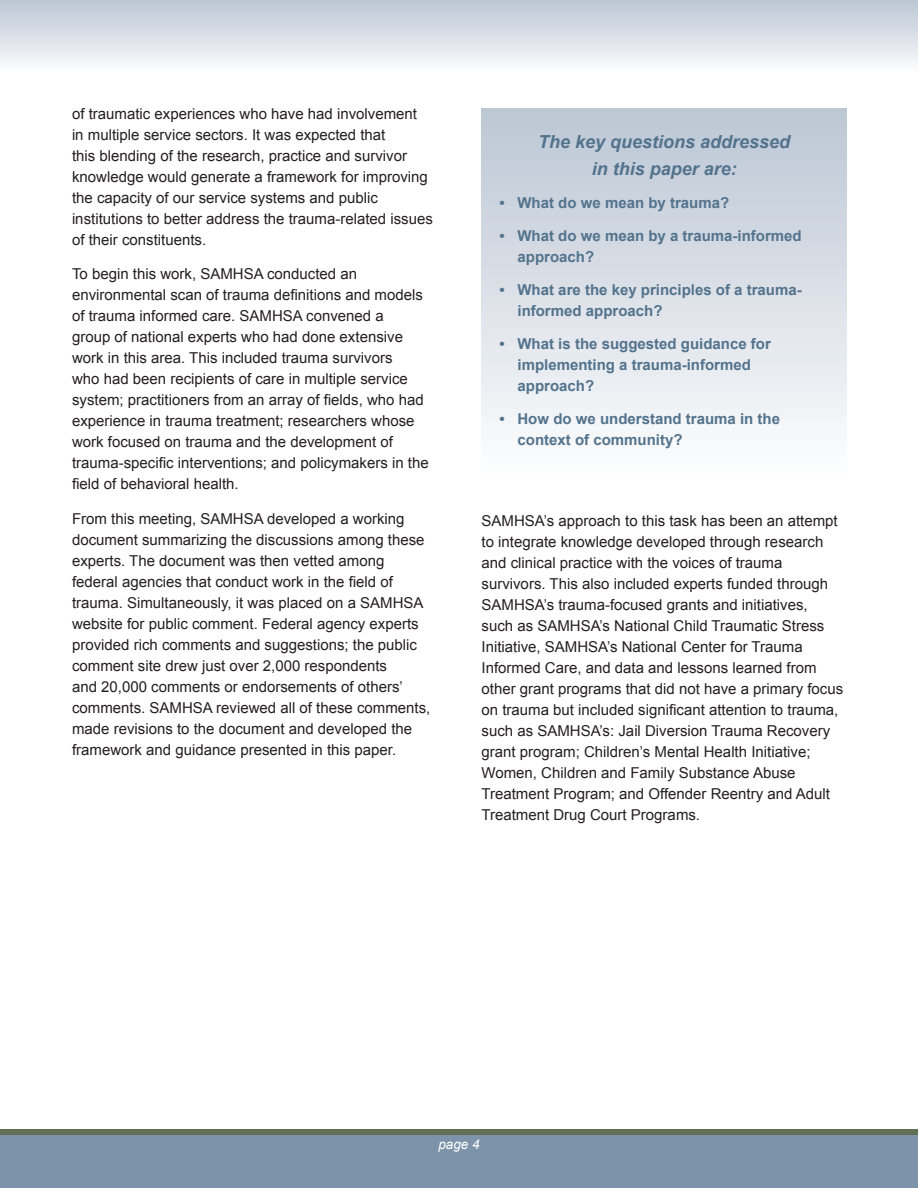
<style>
.page{position:relative;width:918px;height:1188px;background:#fff}
.page>*{position:absolute;margin:0;border:0;box-sizing:border-box;transform-origin:0 0}
.t1{font:italic 700 18px/27px "Arial";color:#53738d;text-align:center}
.Body_Copy{font:15px/21px "Arial";color:#231f20}
.t2{font:700 15px/21px "Arial";color:#53738d}
.t3{font:italic 13.5px "Arial";color:#fff}
</style>
<div class="page">
<div style="left:0;top:1130px;width:918px;height:58px;background:linear-gradient(to right,#616f56,#616f56)"></div>
<div style="left:0;top:1136px;width:918px;height:52px;background:#7c93a9"></div>
<div style="left:0;top:0;width:918px;height:72px;background:linear-gradient(to bottom,#bcc6d4,#fbfbfc)"></div>
<div style="left:482px;top:108px;width:365px;height:370px;background:linear-gradient(to bottom,#bbc6d4,#fdfdfd)"></div>
<p class="Body_Copy" style="left:72px;top:103px;width:362px">of traumatic experiences who have had involvement<br>in multiple service sectors. It was expected that<br>this blending of the research, practice and survivor knowledge would generate a framework for improving the capacity of our service systems and public institutions to better address the trauma-related issues of their constituents.</p>
<p class="Body_Copy" style="left:72px;top:264px;width:358px">To begin this work, SAMHSA conducted an environmental scan of trauma definitions and models of trauma informed care. SAMHSA convened a<br>group of national experts who had done extensive work in this area. This included trauma survivors<br>who had been recipients of care in multiple service system; practitioners from an array of fields, who had experience in trauma treatment; researchers whose work focused on trauma and the development of trauma-specific interventions; and policymakers in the field of behavioral health.</p>
<p class="Body_Copy" style="left:72px;top:508px;width:360px">From this meeting, SAMHSA developed a working document summarizing the discussions among these experts. The document was then vetted among federal agencies that conduct work in the field of trauma. Simultaneously, it was placed on a SAMHSA website for public comment. Federal agency experts provided rich comments and suggestions; the public comment site drew just over 2,000 respondents<br>and 20,000 comments or endorsements of others’ comments. SAMHSA reviewed all of these comments, made revisions to the document and developed the framework and guidance presented in this paper.</p>
<p class="t1" style="left:538px;top:129px;width:254px">The key questions addressed in this paper are:</p>
<p class="t2" style="left:500px;top:193px;width:231px">• What do we mean by trauma?</p>
<p class="t2" style="left:518px;top:226px;width:286px;text-indent:-18px">• What do we mean by a trauma-informed approach?</p>
<p class="t2" style="left:518px;top:280px;width:286px;text-indent:-18px">• What are the key principles of a trauma&shy;informed approach?</p>
<p class="t2" style="left:518px;top:334px;width:255px;text-indent:-18px">• What is the suggested guidance for implementing a trauma-informed approach?</p>
<p class="t2" style="left:518px;top:409px;width:264px;text-indent:-18px">• How do we understand trauma in the context of community?</p>
<p class="Body_Copy" style="left:482px;top:510px;width:363px">SAMHSA’s approach to this task has been an attempt to integrate knowledge developed through research and clinical practice with the voices of trauma survivors. This also included experts funded through SAMHSA’s trauma-focused grants and initiatives,<br>such as SAMHSA’s National Child Traumatic Stress Initiative, SAMHSA’s National Center for Trauma Informed Care, and data and lessons learned from other grant programs that did not have a primary focus on trauma but included significant attention to trauma, such as SAMHSA’s: Jail Diversion Trauma Recovery grant program; Children’s Mental Health Initiative; Women, Children and Family Substance Abuse Treatment Program; and Offender Reentry and Adult Treatment Drug Court Programs.</p>
<p class="t3" style="left:438px;top:1136px;width:43px">page 4</p>
</div>
